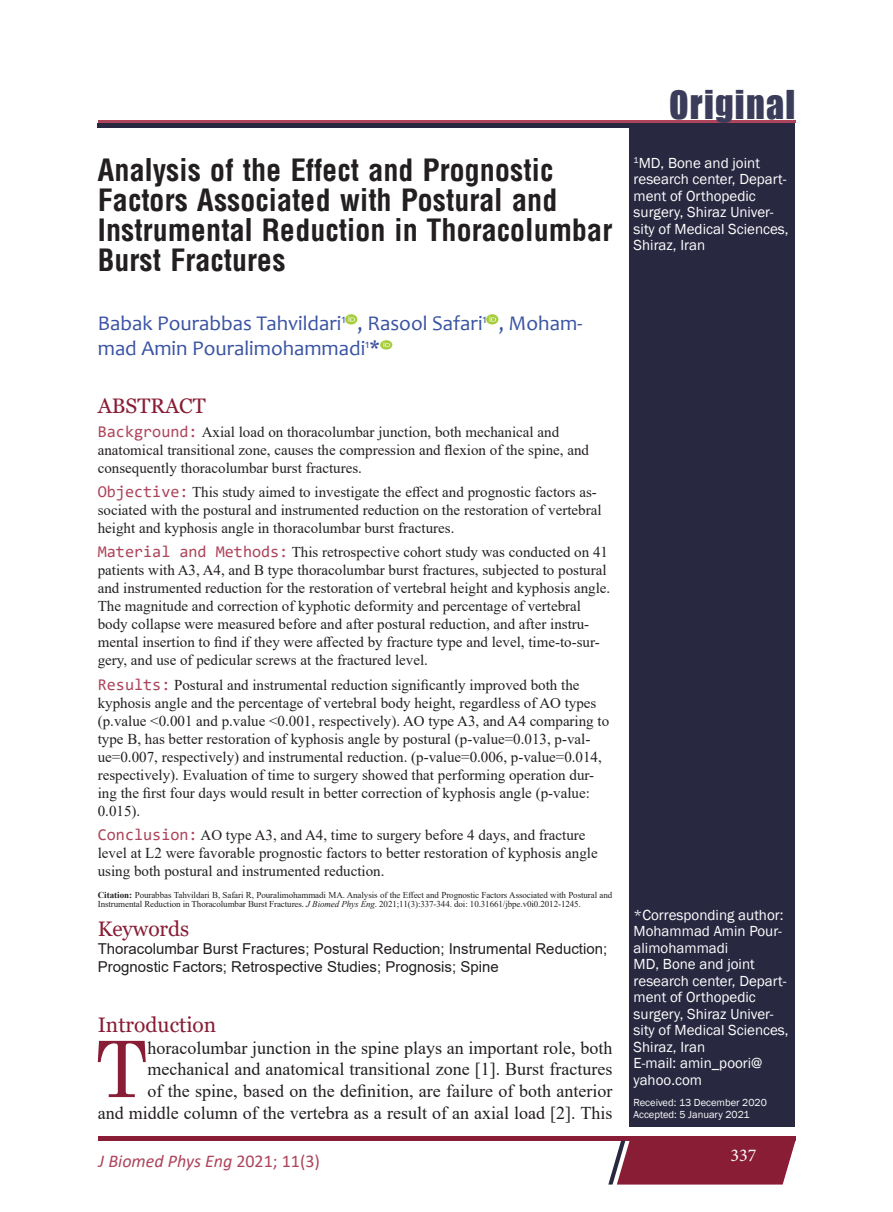
<style>
.page{position:relative;width:893px;height:1212px;background:#fff}
.page>*{position:absolute;margin:0;border:0;box-sizing:border-box;transform-origin:0 0}
.First_Paragraph{font:77.85px "Century Schoolbook";color:#881d35}
.Type_of_Article{font:40.5px "Billboard";letter-spacing:.03em;color:#3a3c5a}
.t1{font:700 30px/30px "Arena Condensed";color:#231f20}
.AUTHOR{font:21px/25.2px "Candara";color:#3a53a3}
.Heading{font:21px "Georgia";color:#881d35}
.Structured_Abstract{font:21px "Georgia";color:#881d35}
.First_Paragraph-2{font:18px/21.6px "Times New Roman";color:#231f20;text-align:right}
.t2{font:italic 18px "Calibri";color:#ad445b}
.t3{font:18px "Minion Pro";color:#fff}
.Structured_Abstract-2{font:15px/18px "Times New Roman";color:#231f20}
.Affiliation{font:15px/16.5px "Franklin Gothic";color:#fff}
.Keywords{font:15px/18px "Arial";color:#231f20}
.Affiliation-2{font:10.5px "Franklin Gothic";color:#fff}
.Structured_Abstract-3{font:9px/9px "Times New Roman";letter-spacing:-.01em;color:#231f20}
.s1{font-family:"Consolas";font-size:16.5px;color:#ae455b}
.s2{font-family:"Consolas";font-size:16.5px;color:#ad445b}
.s3{font-weight:700}
.s4{font-style:italic}
.s5{font-style:normal}
</style>
<div class="page">
<div style="left:98px;top:1136px;width:697px;height:5px;background:#881d35"></div>
<svg style="left:608px;top:1141px;width:187px;height:43px;background:#903147"></svg>
<hr style="left:98px;top:120px;width:698px;height:2px;background:#ad445b">
<div style="left:629px;top:126px;width:166px;height:1001px;background:#292841"></div>
<div style="left:98px;top:123px;width:697px;height:5px;background:#292841"></div>
<svg style="left:346px;top:315px;width:12px;height:9px"></svg>
<svg style="left:487px;top:315px;width:12px;height:9px"></svg>
<svg style="left:380px;top:340px;width:12px;height:9px"></svg>
<p class="t1" style="left:98px;top:155px;width:516px">Analysis of the Effect and Prognostic Factors Associated with Postural and Instrumental Reduction in Thoracolumbar Burst Fractures</p>
<p class="AUTHOR" style="left:98px;top:310px;width:486px">Babak Pourabbas Tahvildari<sup>1</sup> , Rasool Safari<sup>1</sup> , Moham&shy;mad Amin Pouralimohammadi<sup>1</sup>*</p>
<p class="Heading" style="left:98px;top:393px;width:109px">ABSTRACT</p>
<p class="Structured_Abstract-2" style="left:98px;top:423px;width:493px"><span class="s1">Background:</span> Axial load on thoracolumbar junction, both mechanical and anatomical transitional zone, causes the compression and flexion of the spine, and consequently thoracolumbar burst fractures.</p>
<p class="Structured_Abstract-2" style="left:98px;top:483px;width:505px"><span class="s2">Objective:</span> This study aimed to investigate the effect and prognostic factors as&shy;sociated with the postural and instrumented reduction on the restoration of vertebral height and kyphosis angle in thoracolumbar burst fractures.</p>
<p class="Structured_Abstract-2" style="left:98px;top:543px;width:514px"><span class="s2">Material and Methods:</span> This retrospective cohort study was conducted on 41 patients with A3, A4, and B type thoracolumbar burst fractures, subjected to postural and instrumented reduction for the restoration of vertebral height and kyphosis angle.<br>The magnitude and correction of kyphotic deformity and percentage of vertebral body collapse were measured before and after postural reduction, and after instru&shy;mental insertion to find if they were affected by fracture type and level, time-to-sur&shy;gery, and use of pedicular screws at the fractured level.</p>
<p class="Structured_Abstract-2" style="left:98px;top:675px;width:513px"><span class="s2">Results:</span> Postural and instrumental reduction significantly improved both the kyphosis angle and the percentage of vertebral body height, regardless of AO types (p.value &lt;0.001 and p.value &lt;0.001, respectively). AO type A3, and A4 comparing to type B, has better restoration of kyphosis angle by postural (p-value=0.013, p-val&shy;ue=0.007, respectively) and instrumental reduction. (p-value=0.006, p-value=0.014, respectively). Evaluation of time to surgery showed that performing operation dur&shy;ing the first four days would result in better correction of kyphosis angle (p-value:<br>0.015).</p>
<p class="Structured_Abstract-2" style="left:98px;top:825px;width:501px"><span class="s2">Conclusion:</span> AO type A3, and A4, time to surgery before 4 days, and fracture level at L2 were favorable prognostic factors to better restoration of kyphosis angle using both postural and instrumented reduction.</p>
<p class="Structured_Abstract-3" style="left:98px;top:890px;width:516px"><span class="s3">Citation:</span> Pourabbas Tahvildari B, Safari R, Pouralimohammadi MA. Analysis of the Effect and Prognostic Factors Associated with Postural and<br>Instrumental Reduction in Thoracolumbar Burst Fractures. <span class="s4">J Biomed Phys Eng</span>. 2021;11(3):337-344. doi: 10.31661/jbpe.v0i0.2012-1245.</p>
<p class="Structured_Abstract" style="left:98px;top:916px;width:93px">Keywords</p>
<p class="Keywords" style="left:98px;top:940px;width:511px">Thoracolumbar Burst Fractures; Postural Reduction; Instrumental Reduction;<br>Prognostic Factors; Retrospective Studies; Prognosis; Spine</p>
<p class="Heading" style="left:98px;top:1012px;width:120px">Introduction</p>
<p class="First_Paragraph" style="left:96px;top:1003px;width:53px">T</p>
<p class="First_Paragraph-2" style="left:98px;top:1036px;width:516px">horacolumbar junction in the spine plays an important role, both mechanical and anatomical transitional zone [1]. Burst fractures<br>of the spine, based on the definition, are failure of both anterior<br>and middle column of the vertebra as a result of an axial load [2]. This</p>
<p class="t2" style="left:99px;top:1148px;width:223px">J Biomed Phys Eng <span class="s5">2021; 11(3)</span></p>
<p class="Type_of_Article" style="left:669px;top:83px;width:128px">Original</p>
<p class="Affiliation" style="left:634px;top:155px;width:157px"><sup>1</sup>MD, Bone and joint research center, Depart&shy;ment of Orthopedic surgery, Shiraz Univer&shy;sity of Medical Sciences,<br>Shiraz, Iran</p>
<p class="Affiliation" style="left:634px;top:907px;width:151px">*Corresponding author:<br>Mohammad Amin Pour&shy;alimohammadi</p>
<p class="Affiliation" style="left:634px;top:956px;width:157px">MD, Bone and joint research center, Depart&shy;ment of Orthopedic surgery, Shiraz Univer&shy;sity of Medical Sciences,<br>Shiraz, Iran</p>
<p class="Affiliation" style="left:634px;top:1055px;width:130px">E-mail: amin_poori@ yahoo.com</p>
<p class="Affiliation-2" style="left:634px;top:1096px;width:135px">Received: 13 December 2020</p>
<p class="Affiliation-2" style="left:634px;top:1108px;width:118px">Accepted: 5 January 2021</p>
<p class="t3" style="left:730px;top:1143px;width:27px">337</p>
</div>
